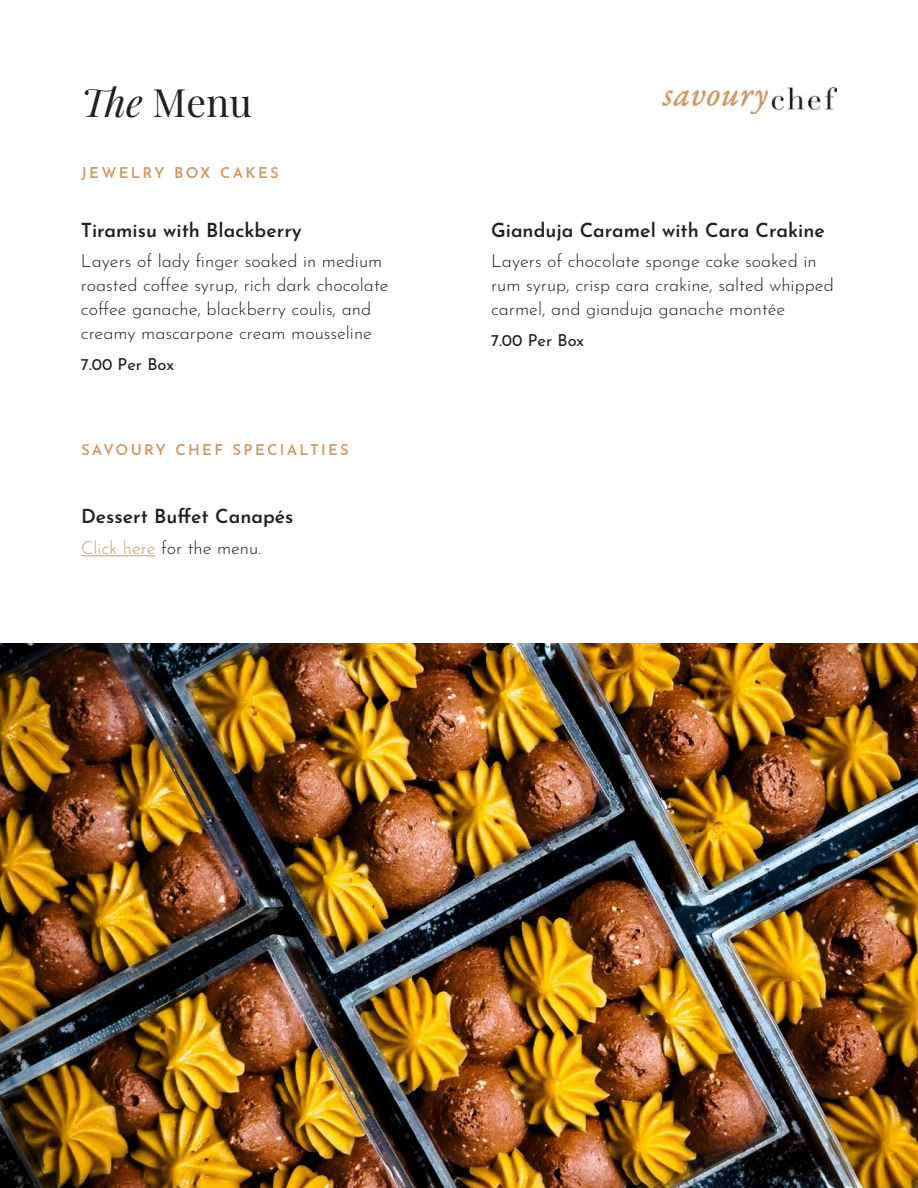
<style>
.page{position:relative;width:918px;height:1188px;background:#fff}
.page>*{position:absolute;margin:0;border:0;box-sizing:border-box;transform-origin:0 0}
.t1{font:39px "Playfair Display";color:#231f20}
.Menu_Item_Title{font:600 19.5px "Josefin Sans";color:#231f20}
.Description_Text{font:300 18px/24px "Josefin Sans";color:#231f20}
.Description_Text-2{font:16.5px "Josefin Sans";color:#231f20}
.Menu_Text{font:600 15px "Josefin Sans";letter-spacing:.15em;color:#cc9a64}
.s1{font-style:italic}
.s2{color:#cc9a64}
</style>
<div class="page">
<img style="left:663px;top:87px;width:174px;height:27px">
<img style="left:0;top:644px;width:918px;height:544px">
<hr style="left:81px;top:555px;width:75px;height:1px;background:#cc9a64">
<p class="t1" style="left:81px;top:72px;width:172px"><span class="s1">The</span> Menu</p>
<p class="Menu_Text" style="left:81px;top:159px;width:199px">JEWELRY BOX CAKES</p>
<p class="Menu_Item_Title" style="left:81px;top:213px;width:222px">Tiramisu with Blackberry</p>
<p class="Description_Text" style="left:81px;top:247px;width:309px">Layers of lady finger soaked in medium roasted coffee syrup, rich dark chocolate coffee ganache, blackberry coulis, and creamy mascarpone cream mousseline</p>
<p class="Description_Text-2" style="left:81px;top:351px;width:95px">7.00 Per Box</p>
<p class="Menu_Text" style="left:81px;top:437px;width:269px">SAVOURY CHEF SPECIALTIES</p>
<p class="Menu_Item_Title" style="left:81px;top:500px;width:214px">Dessert Buffet Canapés</p>
<p class="Description_Text" style="left:81px;top:534px;width:182px"><span class="s2">Click here</span> for the menu.</p>
<p class="Menu_Item_Title" style="left:491px;top:213px;width:335px">Gianduja Caramel with Cara Crakine</p>
<p class="Description_Text" style="left:491px;top:247px;width:344px">Layers of chocolate sponge cake soaked in rum syrup, crisp cara crakine, salted whipped carmel, and gianduja ganache montée</p>
<p class="Description_Text-2" style="left:491px;top:327px;width:95px">7.00 Per Box</p>
</div>
